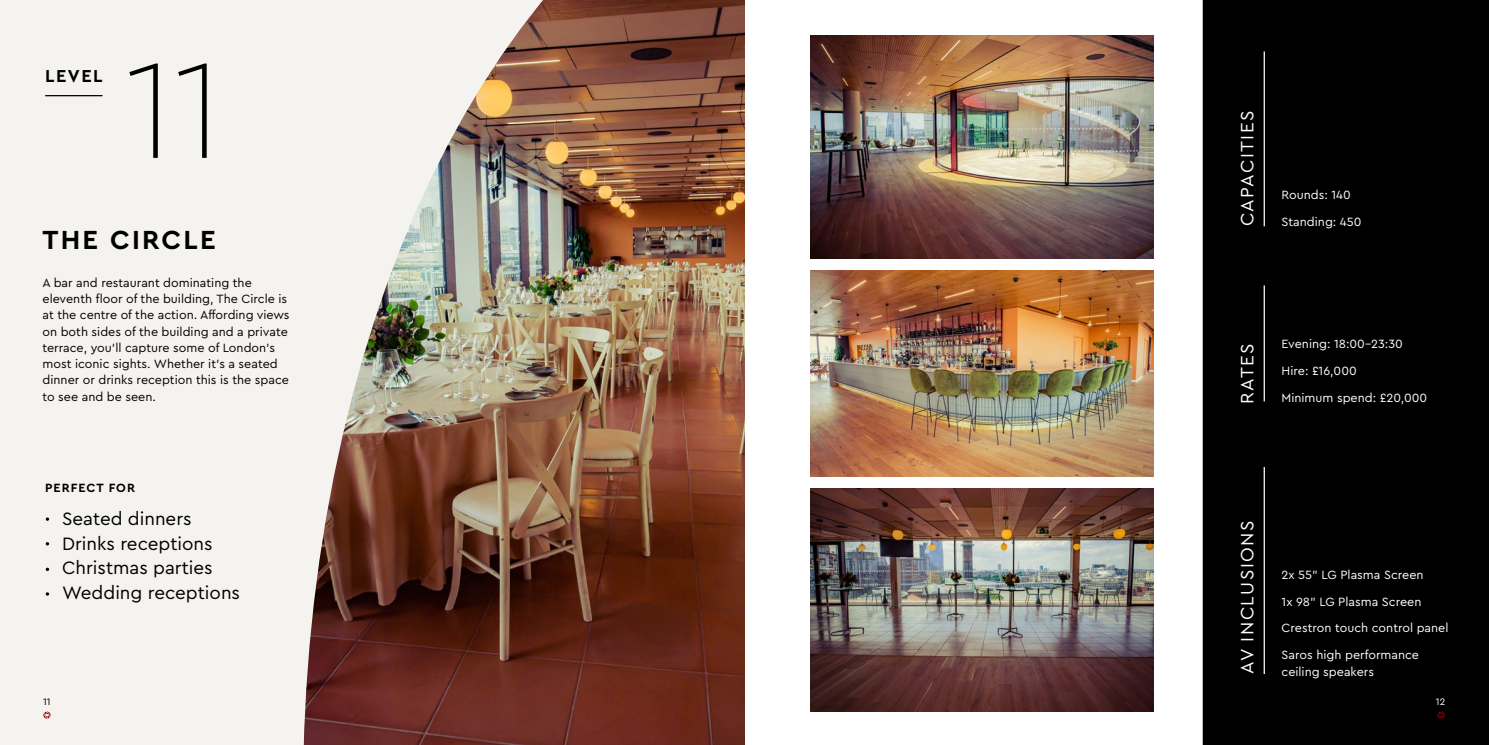
<style>
.page{position:relative;width:1489px;height:745px;background:#fff}
.page>*{position:absolute;margin:0;border:0;box-sizing:border-box;transform-origin:0 0}
.t1{font:100 142.75px "Cera Pro";color:#000}
.t2{font:700 27.38px "Cera Pro";letter-spacing:.08em;color:#000}
.t3{font:18.75px "Cera Pro";color:#000}
.t4{font:18.75px "Cera Pro";letter-spacing:.08em;color:#fff}
.t5{font:700 18.12px "Cera Pro";letter-spacing:.08em;color:#000}
.t6{font:12.5px/16.2px "Cera Pro";color:#000}
.t7{font:12.5px/16.2px "Cera Pro";color:#fff}
.t8{font:700 12.5px "Cera Pro";letter-spacing:.08em;color:#000}
.t9{font:10px "Cera Pro";color:#000}
.t10{font:10px "Cera Pro";color:#fff}
</style>
<div class="page">
<img style="left:0;top:0;width:745px;height:744px">
<img style="left:810px;top:35px;width:343px;height:223px">
<img style="left:810px;top:488px;width:343px;height:222px">
<img style="left:810px;top:270px;width:343px;height:205px">
<svg style="left:46px;top:541px;width:3px;height:4px"></svg>
<hr style="left:45px;top:95px;width:57px;height:1px;background:#000">
<div style="left:1203px;top:1px;width:285px;height:742px;background:#000"></div>
<hr style="left:1263px;top:466px;width:1px;height:207px;background:#fff">
<hr style="left:1263px;top:285px;width:1px;height:116px;background:#fff">
<hr style="left:1263px;top:51px;width:1px;height:175px;background:#fff">
<svg style="left:43px;top:711px;width:7px;height:7px"></svg>
<svg style="left:1437px;top:711px;width:7px;height:7px"></svg>
<p class="t5" style="left:45px;top:64px;width:59px">LEVEL</p>
<p class="t1" style="left:124px;top:15px;width:102px">11</p>
<p class="t2" style="left:43px;top:222px;width:175px">THE CIRCLE</p>
<p class="t6" style="left:43px;top:274px;width:248px">A bar and restaurant dominating the eleventh floor of the building, The Circle is at the centre of the action. Affording views on both sides of the building and a private terrace, you’ll capture some of London’s most iconic sights. Whether it’s a seated dinner or drinks reception this is the space to see and be seen.</p>
<p class="t8" style="left:45px;top:479px;width:91px">PERFECT FOR</p>
<p class="t3" style="left:62px;top:506px;width:131px">Seated dinners</p>
<p class="t3" style="left:62px;top:530px;width:152px">Drinks receptions</p>
<p class="t3" style="left:62px;top:555px;width:152px">Christmas parties</p>
<p class="t3" style="left:62px;top:579px;width:179px">Wedding receptions</p>
<p class="t4" style="left:1234px;top:226px;width:117px;rotate:-90deg">CAPACITIES</p>
<p class="t7" style="left:1281px;top:186px;width:71px">Rounds: 140</p>
<p class="t7" style="left:1281px;top:213px;width:81px">Standing: 450</p>
<p class="t4" style="left:1234px;top:404px;width:62px;rotate:-90deg">RATES</p>
<p class="t7" style="left:1281px;top:335px;width:123px">Evening: 18:00–23:30</p>
<p class="t7" style="left:1281px;top:362px;width:77px">Hire: £16,000</p>
<p class="t7" style="left:1281px;top:389px;width:147px">Minimum spend: £20,000</p>
<p class="t4" style="left:1234px;top:673px;width:155px;rotate:-90deg">AV INCLUSIONS</p>
<p class="t7" style="left:1281px;top:565px;width:143px">2x 55” LG Plasma Screen</p>
<p class="t7" style="left:1281px;top:592px;width:141px">1x 98” LG Plasma Screen</p>
<p class="t7" style="left:1281px;top:619px;width:168px">Crestron touch control panel</p>
<p class="t7" style="left:1281px;top:646px;width:139px">Saros high performance ceiling speakers</p>
<p class="t9" style="left:43px;top:695px;width:9px">11</p>
<p class="t10" style="left:1435px;top:695px;width:11px">12</p>
</div>
